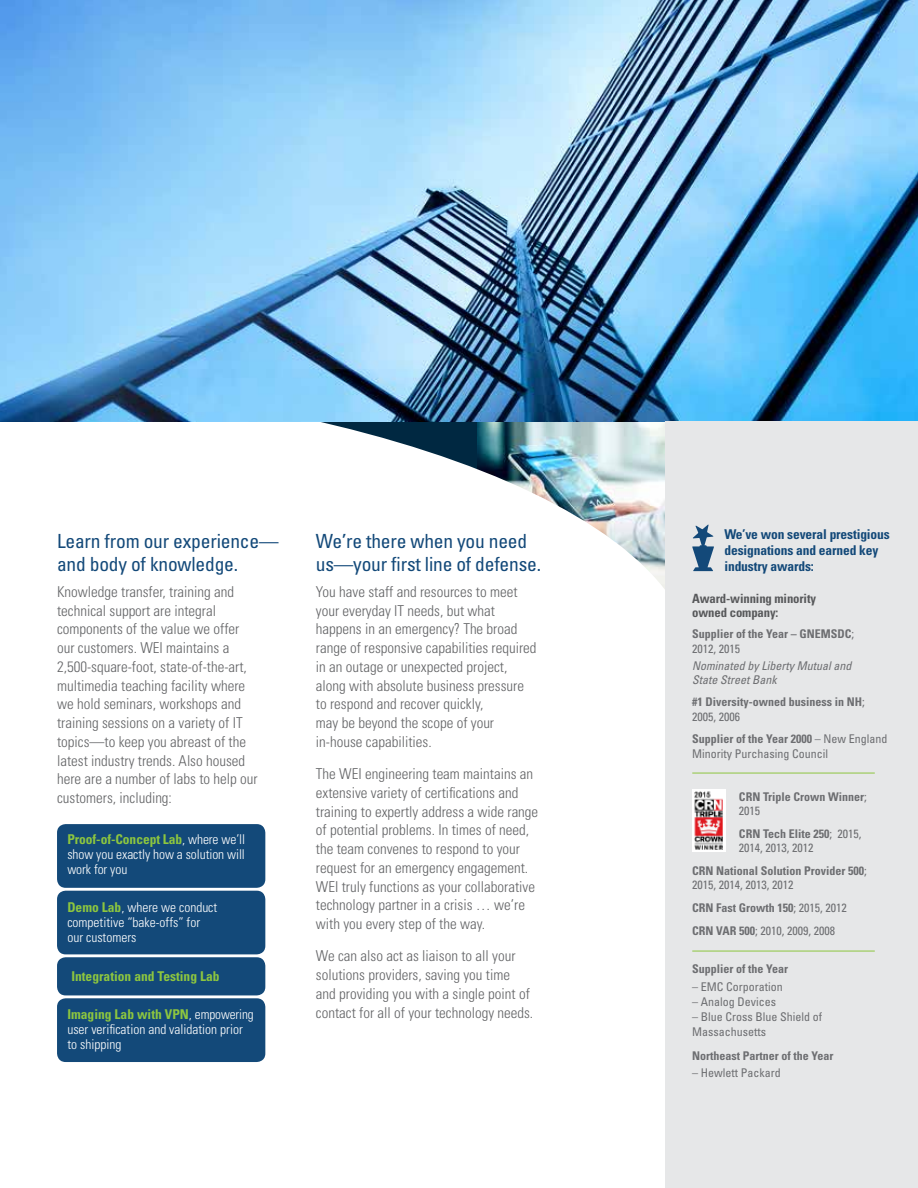
<style>
.page{position:relative;width:918px;height:1188px;background:#fff}
.page>*{position:absolute;margin:0;border:0;box-sizing:border-box;transform-origin:0 0}
.t1{font:condensed 19.5px/23.4px "Univers LT Std";letter-spacing:-.01em;color:#134979}
.t2{font:300 condensed 15px/18.8px "Univers LT Std";color:#636466}
.t3{font:300 condensed 13.5px/15px "Univers LT Std";color:#fff}
.t4{font:700 condensed 13.5px/16.2px "Univers LT Std";letter-spacing:-.01em;color:#134979}
.t5{font:700 condensed 13.5px "Univers LT Std";color:#8dc63f}
.t6{font:700 condensed 12.75px/13.5px "Univers LT Std";letter-spacing:-.01em;color:#58595b}
.t7{font:700 condensed 12px/15px "Univers LT Std";color:#6d6e71}
.t8{font:condensed 12px/14.2px "Univers LT Std";color:#6d6e71}
.t9{font:italic condensed 12px/14.2px "Univers LT Std";color:#6d6e71}
.s1{font-weight:700;color:#8dc63f}
.s2{font-weight:400}
.s3{font-weight:700}
</style>
<div class="page">
<svg style="left:108px;top:421px;width:557px;height:540px"></svg>
<img style="left:108px;top:0;width:810px;height:421px">
<svg style="left:0;top:0;width:108px;height:1062px"></svg>
<div style="left:665px;top:421px;width:253px;height:767px;background:#e6e7e8"></div>
<hr style="left:692px;top:773px;width:183px;height:1px;background:#8dc63f">
<hr style="left:692px;top:951px;width:183px;height:1px;background:#8dc63f">
<div style="left:57px;top:824px;width:208px;height:64px;background:#134979;border-radius:9px"></div>
<div style="left:57px;top:957px;width:208px;height:38px;background:#134979;border-radius:9px"></div>
<div style="left:57px;top:891px;width:208px;height:63px;background:#134979;border-radius:9px"></div>
<div style="left:57px;top:998px;width:208px;height:64px;background:#134979;border-radius:9px"></div>
<svg style="left:692px;top:524px;width:22px;height:47px"></svg>
<img style="left:692px;top:790px;width:33px;height:62px">
<h1 class="t1" style="left:57px;top:529px;width:223px">Learn from our experience— and body of knowledge.</h1>
<p class="t2" style="left:57px;top:582px;width:202px">Knowledge transfer, training and technical support are integral components of the value we offer our customers. WEI maintains a 2,500-square-foot, state-of-the-art, multimedia teaching facility where we hold seminars, workshops and training sessions on a variety of IT topics—to keep you abreast of the latest industry trends. Also housed here are a number of labs to help our customers, including:</p>
<p class="t3" style="left:67px;top:832px;width:179px;text-align:justify"><span class="s1">Proof-of-Concept Lab</span>, where we’ll show you exactly how a solution will work for you</p>
<p class="t3" style="left:67px;top:900px;width:151px"><span class="s1">Demo Lab</span>, where we conduct competitive “bake-offs” for our customers</p>
<p class="t5" style="left:71px;top:968px;width:150px">Integration and Testing Lab</p>
<p class="t3" style="left:67px;top:1007px;width:188px"><span class="s1">Imaging Lab with VPN</span>, empowering user verification and validation prior to shipping</p>
<h1 class="t1" style="left:316px;top:529px;width:227px">We’re there when you need us—your first line of defense.</h1>
<p class="t2" style="left:316px;top:582px;width:222px">You have staff and resources to meet your everyday IT needs, but what happens in an emergency? The broad range of responsive capabilities required in an outage or unexpected project, along with absolute business pressure to respond and recover quickly,<br>may be beyond the scope of your in-house capabilities.</p>
<p class="t2" style="left:316px;top:764px;width:224px">The WEI engineering team maintains an extensive variety of certifications and training to expertly address a wide range of potential problems. In times of need, the team convenes to respond to your request for an emergency engagement.<br>WEI truly functions as your collaborative technology partner in a crisis … we’re with you every step of the way.</p>
<p class="t2" style="left:316px;top:947px;width:219px">We can also act as liaison to all your solutions providers, saving you time and providing you with a single point of contact for all of your technology needs.</p>
<p class="t4" style="left:724px;top:526px;width:167px">We’ve won several prestigious designations and earned key industry awards:</p>
<p class="t6" style="left:692px;top:592px;width:125px">Award-winning minority owned company:</p>
<p class="t7" style="left:692px;top:627px;width:163px">Supplier of the Year – GNEMSDC<span class="s2">;<br>2012, 2015</span></p>
<p class="t9" style="left:692px;top:658px;width:161px">Nominated by Liberty Mutual and<br>State Street Bank</p>
<p class="t7" style="left:692px;top:694px;width:174px">#1 Diversity-owned business in NH<span class="s2">;<br>2005, 2006</span></p>
<p class="t8" style="left:692px;top:731px;width:197px;line-height:15px"><span class="s3">Supplier of the Year 2000</span> – New England<br>Minority Purchasing Council</p>
<p class="t7" style="left:739px;top:789px;width:129px;line-height:14.2px">CRN Triple Crown Winner<span class="s2">;<br>2015</span></p>
<p class="t8" style="left:739px;top:826px;width:124px"><span class="s3">CRN Tech Elite 250</span>; 2015,<br>2014, 2013, 2012</p>
<p class="t7" style="left:692px;top:864px;width:176px;line-height:14.2px">CRN National Solution Provider 500<span class="s2">;<br>2015, 2014, 2013, 2012</span></p>
<p class="t7" style="left:692px;top:896px;width:156px;line-height:23px">CRN Fast Growth 150<span class="s2">; 2015, 2012<br></span>CRN VAR 500<span class="s2">; 2010, 2009, 2008</span></p>
<p class="t7" style="left:692px;top:961px;width:97px">Supplier of the Year</p>
<p class="t8" style="left:692px;top:979px;width:92px">– EMC Corporation</p>
<p class="t8" style="left:692px;top:994px;width:85px">– Analog Devices</p>
<p class="t8" style="left:692px;top:1010px;width:131px">– Blue Cross Blue Shield of<br>Massachusetts</p>
<p class="t7" style="left:692px;top:1048px;width:143px">Northeast Partner of the Year</p>
<p class="t8" style="left:692px;top:1066px;width:90px">– Hewlett Packard</p>
</div>
